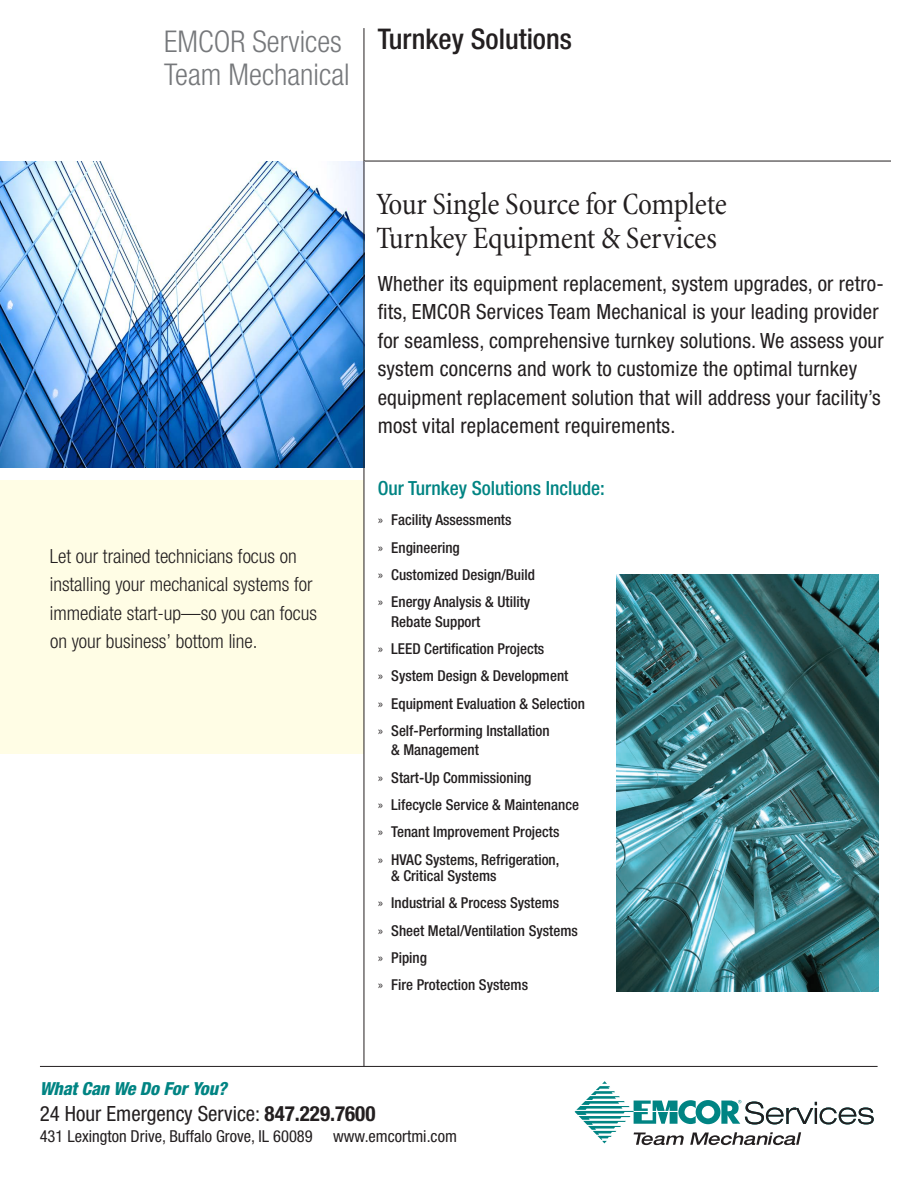
<style>
.page{position:relative;width:918px;height:1188px;background:#fff}
.page>*{position:absolute;margin:0;border:0;box-sizing:border-box;transform-origin:0 0}
.t1{font:condensed 31.5px/34.5px "Minion";letter-spacing:-.01em;color:#231f20}
.t2{font:300 condensed 30px "Helvetica Neue";color:#76787b}
.t3{font:500 condensed 28.5px "Helvetica Neue";color:#231f20}
.t4{font:condensed 21px/28.5px "Helvetica Neue";letter-spacing:.01em;color:#231f20}
.t5{font:300 condensed 19.5px/28.5px "Helvetica Neue";color:#231f20}
.t6{font:500 condensed 19.5px "Helvetica Neue";color:#008483}
.t7{font:italic 800 condensed 18px "Helvetica Neue";letter-spacing:-.01em;color:#008483}
.t8{font:condensed 16.5px "Helvetica Neue";color:#231f20}
.t9{font:500 condensed 15px/27.3px "Helvetica Neue";color:#231f20}
.s1{font-weight:300;font-size:30px;color:#76787b}
.s2{font-weight:300}
.s3{font-weight:700}
</style>
<div class="page">
<hr style="left:364px;top:161px;width:527px;height:1px;background:#231f20">
<hr style="left:40px;top:1066px;width:838px;height:1px;background:#231f20">
<svg style="left:575px;top:1081px;width:299px;height:64px"></svg>
<div style="left:0;top:480px;width:363px;height:274px;background:#fffde5"></div>
<img style="left:0;top:161px;width:364px;height:306px">
<hr style="left:364px;top:28px;width:1px;height:1038px;background:#231f20">
<img style="left:617px;top:574px;width:262px;height:417px">
<h3 class="t3" style="left:164px;top:21px;width:409px"><span class="s1">EMCOR Services</span> Turnkey Solutions</h3>
<h2 class="t2" style="left:164px;top:57px;width:187px">Team Mechanical</h2>
<h3 class="t5" style="left:50px;top:541px;width:269px">Let our trained technicians focus on installing your mechanical systems for immediate start-up—so you can focus on your business’ bottom line.</h3>
<h1 class="t1" style="left:376px;top:187px;width:352px">Your Single Source for Complete<br>Turnkey Equipment &amp; Services</h1>
<p class="t4" style="left:378px;top:269px;width:508px">Whether its equipment replacement, system upgrades, or retro&shy;fits, EMCOR Services Team Mechanical is your leading provider for seamless, comprehensive turnkey solutions. We assess your system concerns and work to customize the optimal turnkey equipment replacement solution that will address your facility’s most vital replacement requirements.</p>
<h3 class="t6" style="left:378px;top:477px;width:229px">Our Turnkey Solutions Include:</h3>
<p class="t9" style="left:378px;top:506px;width:159px"><span class="s2">»</span> Facility Assessments<br><span class="s2">»</span> Engineering<br><span class="s2">»</span> Customized Design/Build <span class="s2">»</span> Energy Analysis &amp; Utility</p>
<p class="t9" style="left:378px;top:608px;width:209px;text-indent:14px">Rebate Support<br><span class="s2">»</span> LEED Certification Projects<br><span class="s2">»</span> System Design &amp; Development<br><span class="s2">»</span> Equipment Evaluation &amp; Selection <span class="s2">»</span> Self-Performing Installation</p>
<p class="t9" style="left:378px;top:736px;width:203px;text-indent:14px">&amp; Management<br><span class="s2">»</span> Start-Up Commissioning<br><span class="s2">»</span> Lifecycle Service &amp; Maintenance <span class="s2">»</span> Tenant Improvement Projects<br><span class="s2">»</span> HVAC Systems, Refrigeration,</p>
<p class="t9" style="left:378px;top:862px;width:202px;text-indent:14px">&amp; Critical Systems<br><span class="s2">»</span> Industrial &amp; Process Systems<br><span class="s2">»</span> Sheet Metal/Ventilation Systems <span class="s2">»</span> Piping<br><span class="s2">»</span> Fire Protection Systems</p>
<p class="t7" style="left:40px;top:1077px;width:189px">What Can We Do For You?</p>
<h3 class="t4" style="left:40px;top:1099px;width:337px">24 Hour Emergency Service: <span class="s3">847.229.7600</span></h3>
<p class="t8" style="left:40px;top:1127px;width:419px">431 Lexington Drive, Buffalo Grove, IL 60089 www.emcortmi.com</p>
</div>
